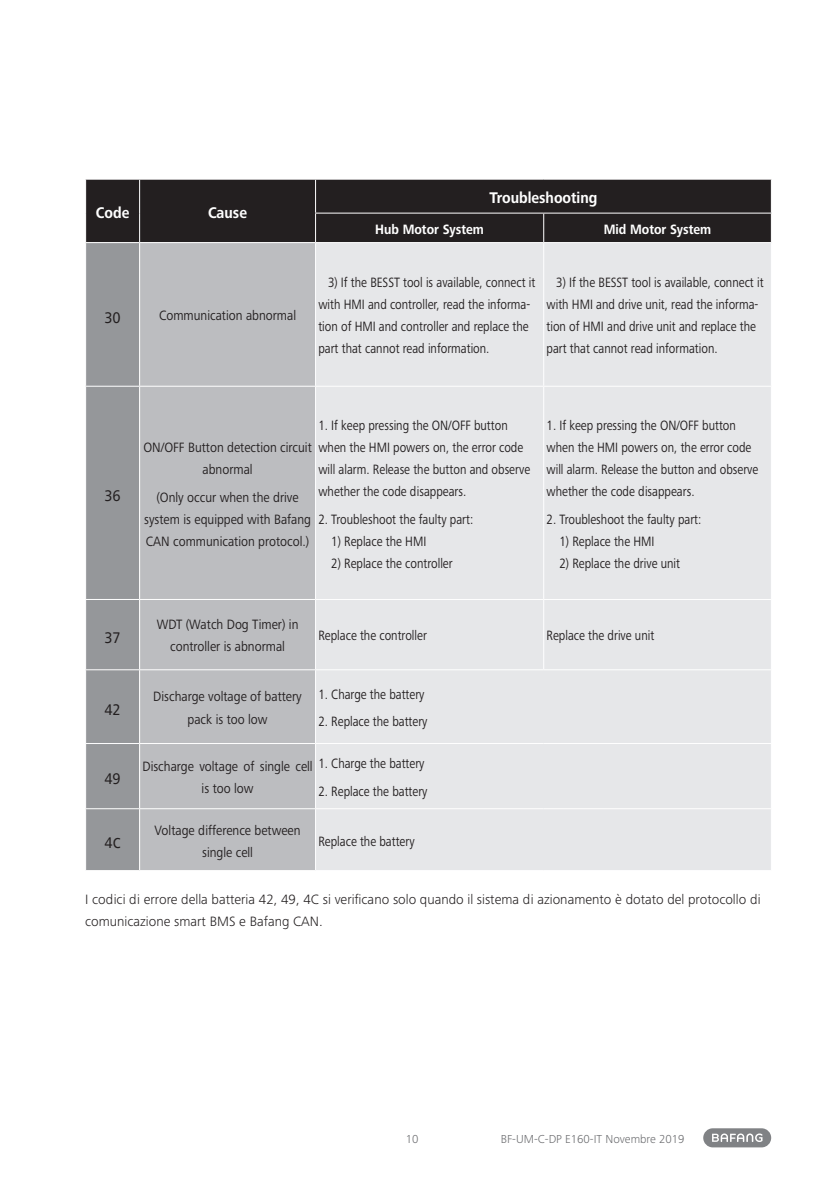
<style>
.page{position:relative;width:840px;height:1191px;background:#fff}
.page>*{position:absolute;margin:0;border:0;box-sizing:border-box;transform-origin:0 0}
.BAF_Text_de{font:20px "Frutiger Next Pro";color:#231f20;scale:.9 1}
.BAF_Text_de-2{font:700 16px "Frutiger Next Pro";color:#fff;scale:.9 1}
.BAF_Text_de-3{font:14px/22px "Frutiger Next Pro";color:#231f20;scale:.85 1}
.BAF_Text_de-4{font:14px/22px "Frutiger Next Pro";color:#231f20;text-align:center;scale:.9 1}
.BAF_Text_de-5{font:300 14px/22px "Frutiger Next Pro";color:#231f20}
.BAF_Text_de-6{font:700 14px "Frutiger Next Pro";color:#fff;scale:.9 1}
.t1{font:300 12px "Frutiger Next Pro";color:#6c6d70}
</style>
<div class="page">
<div style="left:702px;top:1128px;width:68px;height:19px;background:#808285;border-radius:10px"></div>
<svg style="left:712px;top:1133px;width:50px;height:9px"></svg>
<div style="left:86px;top:180px;width:684px;height:62px;background:#231f20"></div>
<div style="left:140px;top:243px;width:175px;height:627px;background:#bcbdc0"></div>
<div style="left:316px;top:243px;width:454px;height:627px;background:#e6e7e9"></div>
<hr style="left:139px;top:386px;width:176px;height:1px;background:#fff">
<hr style="left:543px;top:243px;width:1px;height:143px;background:#fff">
<hr style="left:315px;top:386px;width:228px;height:1px;background:#fff">
<hr style="left:543px;top:386px;width:228px;height:1px;background:#fff">
<hr style="left:543px;top:387px;width:1px;height:212px;background:#fff">
<hr style="left:139px;top:599px;width:176px;height:1px;background:#fff">
<hr style="left:315px;top:599px;width:228px;height:1px;background:#fff">
<hr style="left:543px;top:599px;width:228px;height:1px;background:#fff">
<hr style="left:543px;top:600px;width:1px;height:69px;background:#fff">
<hr style="left:139px;top:669px;width:176px;height:1px;background:#fff">
<hr style="left:315px;top:669px;width:228px;height:1px;background:#fff">
<hr style="left:543px;top:669px;width:228px;height:1px;background:#fff">
<hr style="left:139px;top:743px;width:176px;height:1px;background:#fff">
<hr style="left:315px;top:743px;width:228px;height:1px;background:#fff">
<hr style="left:543px;top:743px;width:228px;height:1px;background:#fff">
<hr style="left:139px;top:808px;width:176px;height:1px;background:#fff">
<hr style="left:315px;top:808px;width:228px;height:1px;background:#fff">
<hr style="left:543px;top:808px;width:228px;height:1px;background:#fff">
<svg style="left:770px;top:214px;width:1px;height:28px"></svg>
<hr style="left:139px;top:180px;width:1px;height:33px;background:#fff">
<svg style="left:85px;top:213px;width:55px;height:657px;background:#949699"></svg>
<hr style="left:315px;top:180px;width:1px;height:33px;background:#fff">
<hr style="left:315px;top:213px;width:228px;height:1px;background:#fff">
<svg style="left:315px;top:214px;width:1px;height:28px"></svg>
<hr style="left:543px;top:213px;width:228px;height:1px;background:#fff">
<svg style="left:543px;top:214px;width:1px;height:28px"></svg>
<hr style="left:85px;top:242px;width:54px;height:1px;background:#fff">
<hr style="left:139px;top:242px;width:176px;height:1px;background:#fff">
<p class="BAF_Text_de-2" style="left:96px;top:203px;width:39px">Code</p>
<p class="BAF_Text_de-2" style="left:208px;top:203px;width:45px">Cause</p>
<p class="BAF_Text_de" style="left:104px;top:305px;width:20px">30</p>
<p class="BAF_Text_de-4" style="left:159px;top:304px;width:154px">Communication abnormal</p>
<p class="BAF_Text_de-2" style="left:489px;top:188px;width:121px">Troubleshooting</p>
<p class="BAF_Text_de-6" style="left:375px;top:221px;width:122px">Hub Motor System</p>
<p class="BAF_Text_de-6" style="left:603px;top:221px;width:121px">Mid Motor System</p>
<p class="BAF_Text_de-3" style="left:318px;top:271px;width:257px;text-indent:10px">3) If the BESST tool is available, connect it with HMI and controller, read the informa&shy;tion of HMI and controller and replace the part that cannot read information.</p>
<p class="BAF_Text_de-3" style="left:546px;top:271px;width:257px;text-indent:10px">3) If the BESST tool is available, connect it with HMI and drive unit, read the informa&shy;tion of HMI and drive unit and replace the part that cannot read information.</p>
<p class="BAF_Text_de" style="left:104px;top:483px;width:20px">36</p>
<p class="BAF_Text_de" style="left:104px;top:625px;width:20px">37</p>
<p class="BAF_Text_de" style="left:104px;top:697px;width:20px">42</p>
<p class="BAF_Text_de" style="left:104px;top:766px;width:20px">49</p>
<p class="BAF_Text_de-3" style="left:318px;top:414px;width:250px">1. If keep pressing the ON/OFF button when the HMI powers on, the error code will alarm. Release the button and observe whether the code disappears.</p>
<p class="BAF_Text_de-3" style="left:318px;top:508px;width:184px">2. Troubleshoot the faulty part:</p>
<p class="BAF_Text_de-3" style="left:331px;top:530px;width:113px">1) Replace the HMI</p>
<p class="BAF_Text_de-3" style="left:331px;top:552px;width:144px">2) Replace the controller</p>
<p class="BAF_Text_de-4" style="left:143px;top:436px;width:188px">ON/OFF Button detection circuit abnormal</p>
<p class="BAF_Text_de-4" style="left:144px;top:486px;width:187px">(Only occur when the drive system is equipped with Bafang<br>CAN communication protocol.)</p>
<p class="BAF_Text_de-3" style="left:546px;top:414px;width:250px">1. If keep pressing the ON/OFF button when the HMI powers on, the error code will alarm. Release the button and observe whether the code disappears.</p>
<p class="BAF_Text_de-3" style="left:546px;top:508px;width:184px">2. Troubleshoot the faulty part:</p>
<p class="BAF_Text_de-3" style="left:559px;top:530px;width:113px">1) Replace the HMI</p>
<p class="BAF_Text_de-3" style="left:559px;top:552px;width:143px">2) Replace the drive unit</p>
<p class="BAF_Text_de-4" style="left:157px;top:614px;width:159px">WDT (Watch Dog Timer) in controller is abnormal</p>
<p class="BAF_Text_de-3" style="left:318px;top:625px;width:129px">Replace the controller</p>
<p class="BAF_Text_de-3" style="left:546px;top:625px;width:128px">Replace the drive unit</p>
<p class="BAF_Text_de-4" style="left:153px;top:686px;width:166px">Discharge voltage of battery pack is too low</p>
<p class="BAF_Text_de-3" style="left:318px;top:683px;width:126px">1. Charge the battery</p>
<p class="BAF_Text_de-3" style="left:318px;top:710px;width:130px">2. Replace the battery</p>
<p class="BAF_Text_de-4" style="left:142px;top:755px;width:190px">Discharge voltage of single cell is too low</p>
<p class="BAF_Text_de-3" style="left:318px;top:752px;width:126px">1. Charge the battery</p>
<p class="BAF_Text_de-3" style="left:318px;top:780px;width:130px">2. Replace the battery</p>
<p class="BAF_Text_de-4" style="left:154px;top:819px;width:164px">Voltage difference between single cell</p>
<p class="BAF_Text_de-3" style="left:318px;top:830px;width:115px">Replace the battery</p>
<p class="BAF_Text_de-5" style="left:85px;top:888px;width:676px">I codici di errore della batteria 42, 49, 4C si verificano solo quando il sistema di azionamento è dotato del protocollo di comunicazione smart BMS e Bafang CAN.</p>
<p class="BAF_Text_de" style="left:104px;top:830px;width:19px">4c</p>
<p class="t1" style="left:405px;top:1132px;width:14px">10</p>
<p class="t1" style="left:500px;top:1132px;width:185px">BF-UM-C-DP E160-IT Novembre 2019</p>
</div>
